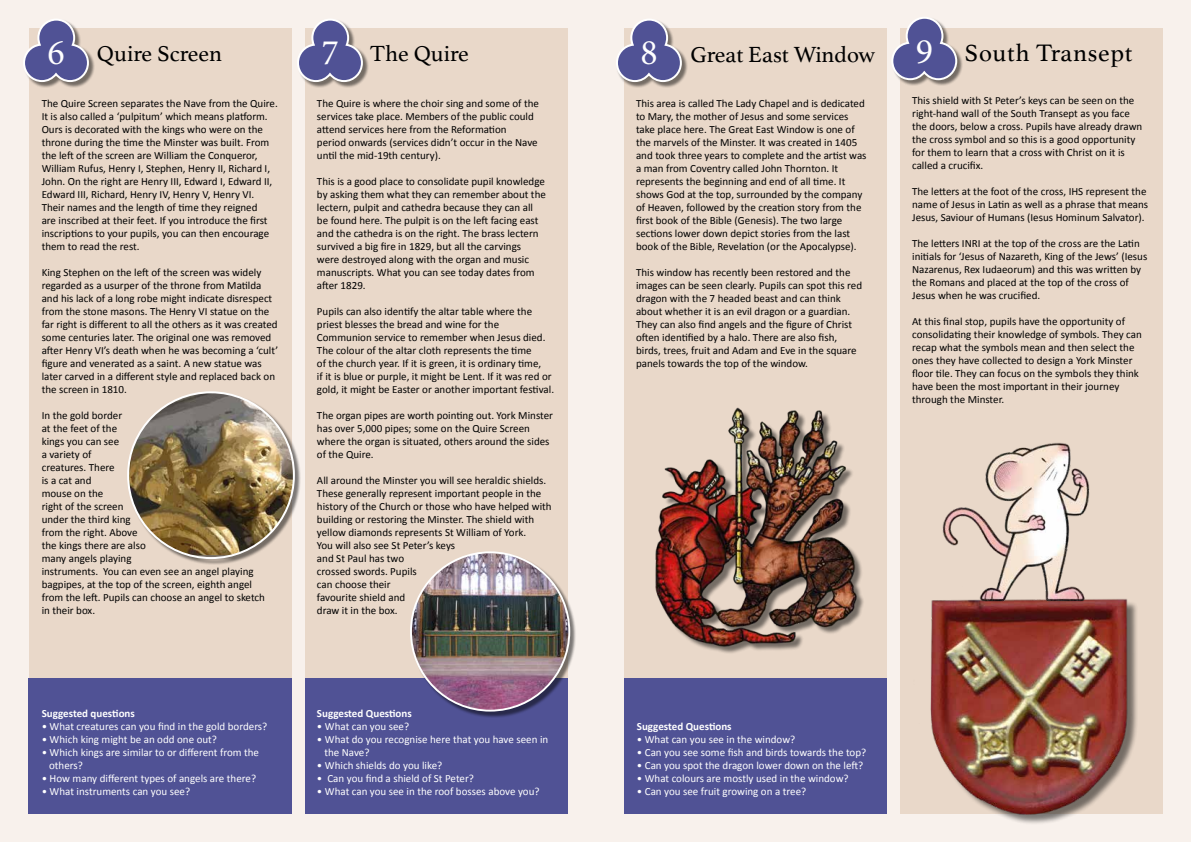
<style>
.page{position:relative;width:1191px;height:842px;background:#f8f1ec}
.page>*{position:absolute;margin:0;border:0;box-sizing:border-box;transform-origin:0 0}
.t1{font:25px "Athelas";letter-spacing:.025em;color:#000}
.t2{font:23px "Athelas";color:#000}
.t3{font:11px/13px "Calibri";color:#000}
.t4{font:11px/13px "Calibri";color:#fff}
.t5{font:700 11px "Calibri";color:#fff}
.s1{font-family:"Minion Pro";font-size:36px;color:#fff}
</style>
<div class="page">
<div style="left:29px;top:28px;width:263px;height:786px;background:#e9d8c9"></div>
<div style="left:305px;top:28px;width:262px;height:786px;background:#e9d8c9"></div>
<div style="left:624px;top:28px;width:262px;height:786px;background:#e9d8c9"></div>
<div style="left:24px;top:19px;width:71px;height:69px;background:#000;opacity:.5"></div>
<svg style="left:23px;top:19px;width:67px;height:64px"></svg>
<div style="left:298px;top:19px;width:71px;height:69px;background:#000;opacity:.5"></div>
<svg style="left:297px;top:19px;width:67px;height:64px"></svg>
<div style="left:617px;top:19px;width:71px;height:69px;background:#000;opacity:.5"></div>
<svg style="left:616px;top:19px;width:67px;height:64px"></svg>
<div style="left:28px;top:678px;width:264px;height:136px;background:#505295"></div>
<div style="left:128px;top:392px;width:173px;height:173px;background:#000;opacity:.5"></div>
<img style="left:128px;top:392px;width:166px;height:163px">
<div style="left:305px;top:678px;width:262px;height:136px;background:#505295"></div>
<div style="left:411px;top:552px;width:165px;height:166px;background:#000;opacity:.5"></div>
<img style="left:411px;top:553px;width:158px;height:158px">
<div style="left:624px;top:678px;width:263px;height:136px;background:#505295"></div>
<img style="left:655px;top:407px;width:209px;height:246px">
<div style="left:900px;top:28px;width:262px;height:786px;background:#e9d8c9"></div>
<div style="left:892px;top:18px;width:71px;height:68px;background:#000;opacity:.5"></div>
<svg style="left:891px;top:17px;width:67px;height:64px"></svg>
<img style="left:930px;top:599px;width:207px;height:224px">
<img style="left:940px;top:442px;width:151px;height:161px">
<h2 class="t2" style="left:47px;top:35px;width:176px"><span class="s1">6</span> Quire Screen</h2>
<h2 class="t2" style="left:321px;top:36px;width:149px"><span class="s1">7</span> The Quire</h2>
<h2 class="t2" style="left:640px;top:36px;width:236px"><span class="s1">8</span> Great East Window</h2>
<p class="t3" style="left:636px;top:97px;width:232px">This area is called The Lady Chapel and is dedicated to Mary, the mother of Jesus and some services take place here. The Great East Window is one of the marvels of the Minster. It was created in 1405 and took three years to complete and the artist was a man from Coventry called John Thornton. It represents the beginning and end of all time. It shows God at the top, surrounded by the company of Heaven, followed by the creation story from the first book of the Bible (Genesis). The two large sections lower down depict stories from the last book of the Bible, Revelation (or the Apocalypse).</p>
<p class="t3" style="left:636px;top:266px;width:228px">This window has recently been restored and the images can be seen clearly. Pupils can spot this red dragon with the 7 headed beast and can think about whether it is an evil dragon or a guardian.<br>They can also find angels and the figure of Christ often identified by a halo. There are also fish, birds, trees, fruit and Adam and Eve in the square panels towards the top of the window.</p>
<p class="t3" style="left:317px;top:97px;width:224px">The Quire is where the choir sing and some of the services take place. Members of the public could attend services here from the Reformation<br>period onwards (services didn’t occur in the Nave until the mid-19th century).</p>
<p class="t3" style="left:317px;top:175px;width:230px">This is a good place to consolidate pupil knowledge by asking them what they can remember about the lectern, pulpit and cathedra because they can all be found here. The pulpit is on the left facing east and the cathedra is on the right. The brass lectern survived a big fire in 1829, but all the carvings were destroyed along with the organ and music manuscripts. What you can see today dates from after 1829.</p>
<p class="t3" style="left:317px;top:305px;width:239px">Pupils can also identify the altar table where the priest blesses the bread and wine for the Communion service to remember when Jesus died.<br>The colour of the altar cloth represents the time<br>of the church year. If it is green, it is ordinary time,<br>if it is blue or purple, it might be Lent. If it was red or gold, it might be Easter or another important festival.</p>
<p class="t3" style="left:317px;top:409px;width:238px">The organ pipes are worth pointing out. York Minster has over 5,000 pipes; some on the Quire Screen where the organ is situated, others around the sides of the Quire.</p>
<p class="t3" style="left:317px;top:474px;width:236px">All around the Minster you will see heraldic shields.<br>These generally represent important people in the history of the Church or those who have helped with building or restoring the Minster. The shield with yellow diamonds represents St William of York.<br>You will also see St Peter’s keys<br>and St Paul has two<br>crossed swords. Pupils<br>can choose their<br>favourite shield and<br>draw it in the box.</p>
<p class="t3" style="left:42px;top:97px;width:238px">The Quire Screen separates the Nave from the Quire.<br>It is also called a ‘pulpitum’ which means platform.<br>Ours is decorated with the kings who were on the throne during the time the Minster was built. From the left of the screen are William the Conqueror, William Rufus, Henry I, Stephen, Henry II, Richard I, John. On the right are Henry III, Edward I, Edward II, Edward III, Richard, Henry IV, Henry V, Henry VI.<br>Their names and the length of time they reigned<br>are inscribed at their feet. If you introduce the first inscriptions to your pupils, you can then encourage them to read the rest.</p>
<p class="t3" style="left:42px;top:266px;width:238px">King Stephen on the left of the screen was widely regarded as a usurper of the throne from Matilda and his lack of a long robe might indicate disrespect from the stone masons. The Henry VI statue on the far right is different to all the others as it was created some centuries later. The original one was removed after Henry VI’s death when he was becoming a ‘cult’ figure and venerated as a saint. A new statue was later carved in a different style and replaced back on the screen in 1810.</p>
<p class="t3" style="left:42px;top:409px;width:225px">In the gold border<br>at the feet of the<br>kings you can see<br>a variety of<br>creatures. There<br>is a cat and<br>mouse on the<br>right of the screen<br>under the third king<br>from the right. Above<br>the kings there are also<br>many angels playing<br>instruments. You can even see an angel playing bagpipes, at the top of the screen, eighth angel from the left. Pupils can choose an angel to sketch in their box.</p>
<h1 class="t1" style="left:915px;top:33px;width:218px"><span class="s1">9</span> South Transept</h1>
<p class="t3" style="left:912px;top:94px;width:232px">This shield with St Peter’s keys can be seen on the right-hand wall of the South Transept as you face the doors, below a cross. Pupils have already drawn the cross symbol and so this is a good opportunity for them to learn that a cross with Christ on it is called a crucifix.</p>
<p class="t3" style="left:912px;top:185px;width:238px">The letters at the foot of the cross, IHS represent the name of Jesus in Latin as well as a phrase that means<br>Jesus, Saviour of Humans (Iesus Hominum Salvator).</p>
<p class="t3" style="left:912px;top:237px;width:237px">The letters INRI at the top of the cross are the Latin initials for ‘Jesus of Nazareth, King of the Jews’ (Iesus Nazarenus, Rex Iudaeorum) and this was written by the Romans and placed at the top of the cross of Jesus when he was crucified.</p>
<p class="t3" style="left:912px;top:315px;width:231px">At this final stop, pupils have the opportunity of consolidating their knowledge of symbols. They can recap what the symbols mean and then select the ones they have collected to design a York Minster floor tile. They can focus on the symbols they think have been the most important in their journey through the Minster.</p>
<p class="t5" style="left:42px;top:706px;width:95px">Suggested questions</p>
<p class="t4" style="left:42px;top:720px;width:227px">• What creatures can you find in the gold borders?</p>
<p class="t4" style="left:42px;top:733px;width:177px">• Which king might be an odd one out?</p>
<p class="t4" style="left:49px;top:746px;width:211px;text-indent:-7px">• Which kings are similar to or different from the others?</p>
<p class="t4" style="left:42px;top:772px;width:216px">• How many different types of angels are there?</p>
<p class="t4" style="left:42px;top:785px;width:150px">• What instruments can you see?</p>
<p class="t5" style="left:317px;top:706px;width:96px">Suggested Questions</p>
<p class="t4" style="left:317px;top:719px;width:94px">• What can you see?</p>
<p class="t4" style="left:324px;top:733px;width:225px;text-indent:-7px">• What do you recognise here that you have seen in the Nave?</p>
<p class="t4" style="left:317px;top:759px;width:127px">• Which shields do you like?</p>
<p class="t4" style="left:317px;top:772px;width:158px">• Can you find a shield of St Peter?</p>
<p class="t4" style="left:317px;top:785px;width:224px">• What can you see in the roof bosses above you?</p>
<p class="t5" style="left:637px;top:720px;width:96px">Suggested Questions</p>
<p class="t4" style="left:637px;top:733px;width:160px">• What can you see in the window?</p>
<p class="t4" style="left:637px;top:746px;width:231px">• Can you see some fish and birds towards the top?</p>
<p class="t4" style="left:637px;top:759px;width:228px">• Can you spot the dragon lower down on the left?</p>
<p class="t4" style="left:637px;top:772px;width:213px">• What colours are mostly used in the window?</p>
<p class="t4" style="left:637px;top:785px;width:171px">• Can you see fruit growing on a tree?</p>
</div>
